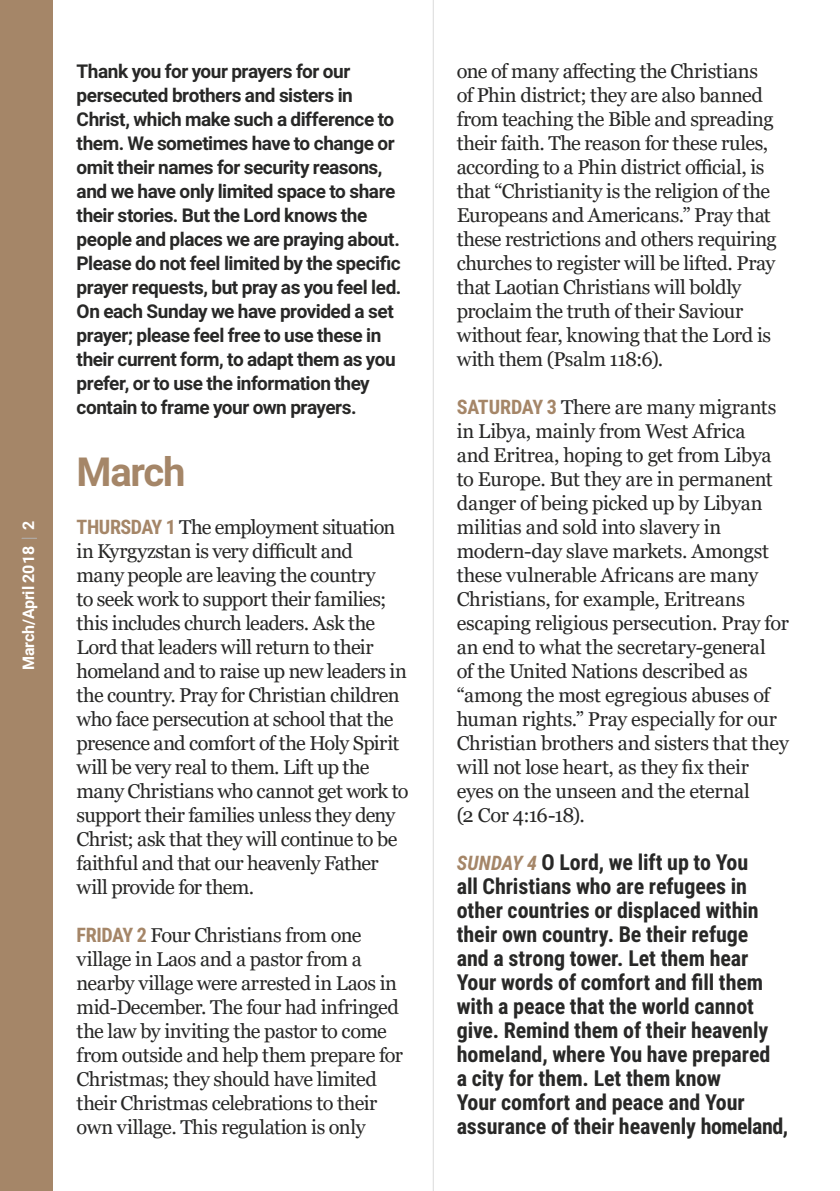
<style>
.page{position:relative;width:840px;height:1191px;background:#fff}
.page>*{position:absolute;margin:0;border:0;box-sizing:border-box;transform-origin:0 0}
.t1{font:700 40px "Roboto";letter-spacing:-.035em;color:#a58668}
.t2{font:700 22px/24px "Roboto Condensed";letter-spacing:-.005em;color:#282827}
.t3{font:20px/24px "Georgia";letter-spacing:-.025em;color:#282827}
.t4{font:700 19px/24px "Roboto";letter-spacing:-.025em;color:#282827}
.t5{font:700 16px "Roboto";letter-spacing:-.01em;color:#fff}
.s1{font-family:"Roboto Condensed";font-weight:700;color:#a58668}
.s2{font-style:italic;font-size:20px;color:#a58668}
</style>
<div class="page">
<div style="left:0;top:0;width:53px;height:1191px;background:#a58668"></div>
<svg style="left:22px;top:538px;width:15px;height:1px"></svg>
<hr style="left:432px;top:0;width:1px;height:1191px;background:#dadada">
<p class="t5" style="left:17px;top:670px;width:150px;rotate:-90deg">March/April 2018 2</p>
<p class="t4" style="left:77px;top:58px;width:326px">Thank you for your prayers for our persecuted brothers and sisters in Christ, which make such a difference to them. We sometimes have to change or omit their names for security reasons, and we have only limited space to share their stories. But the Lord knows the people and places we are praying about.<br>Please do not feel limited by the specific prayer requests, but pray as you feel led.<br>On each Sunday we have provided a set prayer; please feel free to use these in their current form, to adapt them as you prefer, or to use the information they contain to frame your own prayers.</p>
<h1 class="t1" style="left:77px;top:444px;width:110px">March</h1>
<p class="t3" style="left:77px;top:515px;width:333px"><span class="s1">THURSDAY 1</span> The employment situation in Kyrgyzstan is very difficult and<br>many people are leaving the country<br>to seek work to support their families; this includes church leaders. Ask the Lord that leaders will return to their homeland and to raise up new leaders in the country. Pray for Christian children who face persecution at school that the presence and comfort of the Holy Spirit will be very real to them. Lift up the many Christians who cannot get work to support their families unless they deny Christ; ask that they will continue to be faithful and that our heavenly Father will provide for them.</p>
<p class="t3" style="left:77px;top:923px;width:328px"><span class="s1">FRIDAY 2</span> Four Christians from one village in Laos and a pastor from a nearby village were arrested in Laos in mid-December. The four had infringed the law by inviting the pastor to come from outside and help them prepare for Christmas; they should have limited their Christmas celebrations to their own village. This regulation is only</p>
<p class="t3" style="left:456px;top:59px;width:321px">one of many affecting the Christians of Phin district; they are also banned from teaching the Bible and spreading their faith. The reason for these rules, according to a Phin district official, is that “Christianity is the religion of the Europeans and Americans.” Pray that these restrictions and others requiring churches to register will be lifted. Pray that Laotian Christians will boldly proclaim the truth of their Saviour without fear, knowing that the Lord is with them (Psalm 118:6).</p>
<p class="t3" style="left:456px;top:395px;width:333px"><span class="s1">SATURDAY 3</span> There are many migrants in Libya, mainly from West Africa<br>and Eritrea, hoping to get from Libya to Europe. But they are in permanent danger of being picked up by Libyan militias and sold into slavery in modern-day slave markets. Amongst these vulnerable Africans are many Christians, for example, Eritreans escaping religious persecution. Pray for an end to what the secretary-general<br>of the United Nations described as “among the most egregious abuses of human rights.” Pray especially for our Christian brothers and sisters that they will not lose heart, as they fix their eyes on the unseen and the eternal<br>(2 Cor 4:16-18).</p>
<p class="t2" style="left:456px;top:849px;width:333px"><span class="s2">SUNDAY 4</span> O Lord, we lift up to You<br>all Christians who are refugees in other countries or displaced within their own country. Be their refuge<br>and a strong tower. Let them hear Your words of comfort and fill them with a peace that the world cannot give. Remind them of their heavenly homeland, where You have prepared<br>a city for them. Let them know<br>Your comfort and peace and Your assurance of their heavenly homeland,</p>
</div>
